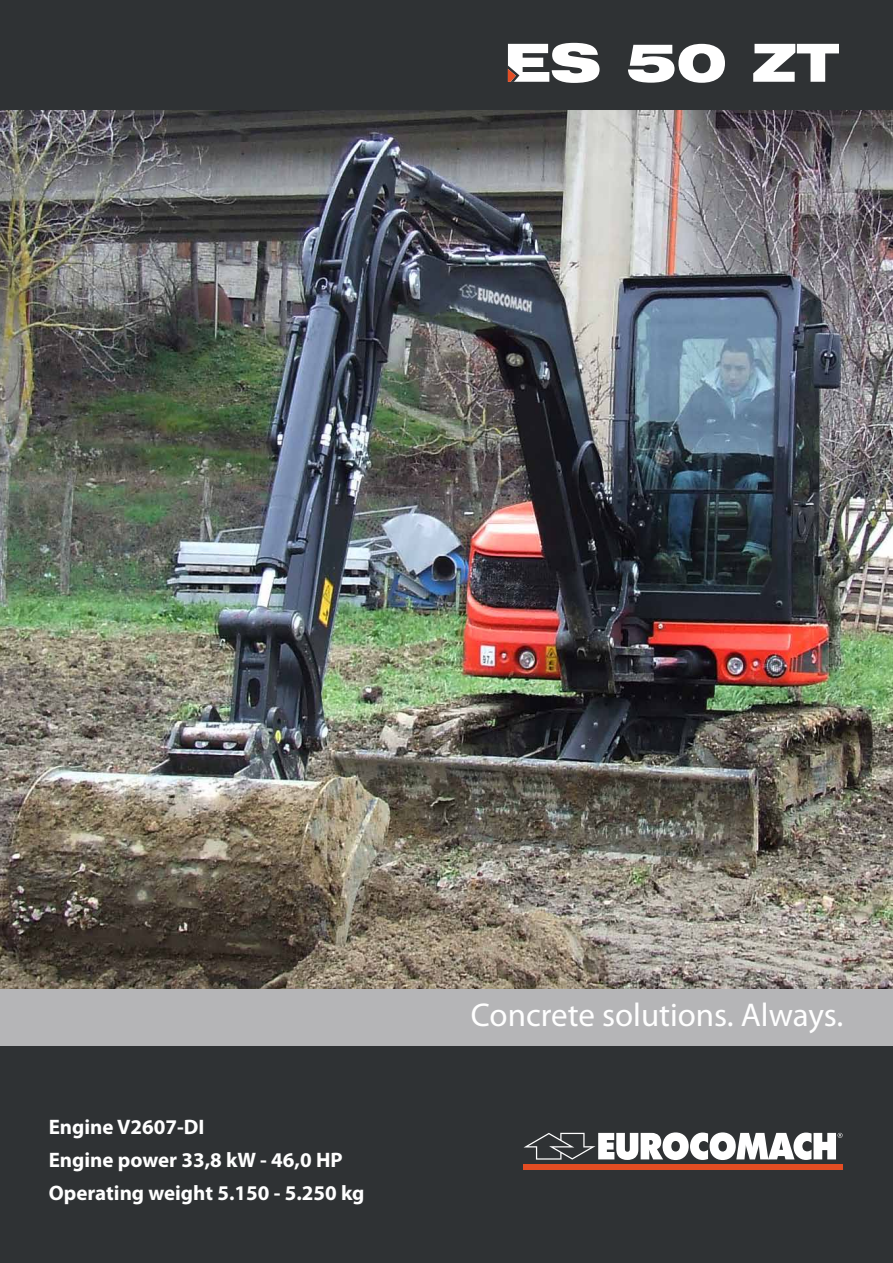
<style>
.page{position:relative;width:893px;height:1263px;background:#fff}
.page>*{position:absolute;margin:0;border:0;box-sizing:border-box;transform-origin:0 0}
.t1{font:900 expanded 52.5px "Swiss 721 BT";color:#fff}
.t2{font:33px "Myriad Pro";color:#fff}
.t3{font:700 21px "Myriad Pro";color:#fff}
</style>
<div class="page">
<div style="left:0;top:1022px;width:893px;height:24px;background:#b5b5b7"></div>
<div style="left:0;top:1013px;width:893px;height:24px;background:#b5b5b7"></div>
<div style="left:0;top:989px;width:893px;height:24px;background:#b5b5b7"></div>
<div style="left:0;top:1046px;width:893px;height:217px;background:#2f3234"></div>
<svg style="left:523px;top:1132px;width:319px;height:28px"></svg>
<div style="left:523px;top:1164px;width:319px;height:6px;background:#e44d23"></div>
<div style="left:0;top:0;width:893px;height:111px;background:#2f3234"></div>
<svg style="left:508px;top:69px;width:8px;height:13px"></svg>
<img style="left:0;top:111px;width:893px;height:878px">
<p class="t1" style="left:504px;top:31px;width:337px">ES 50 ZT</p>
<p class="t3" style="left:49px;top:1113px;width:157px">Engine V2607-DI</p>
<p class="t3" style="left:49px;top:1146px;width:295px">Engine power 33,8 kW - 46,0 HP</p>
<p class="t3" style="left:49px;top:1179px;width:317px">Operating weight 5.150 - 5.250 kg</p>
<h2 class="t2" style="left:471px;top:995px;width:374px">Concrete solutions. Always.</h2>
</div>
